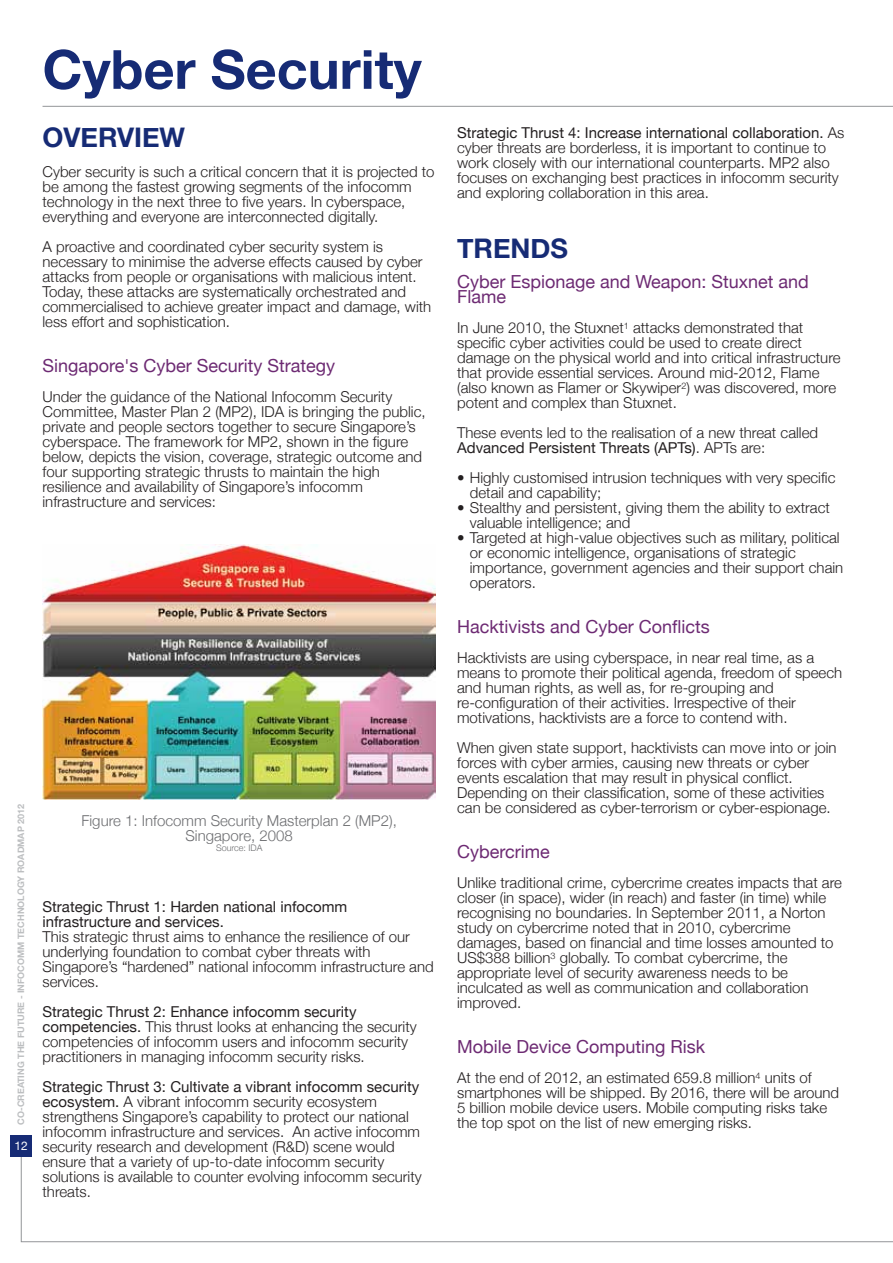
<style>
.page{position:relative;width:893px;height:1263px;background:#fff}
.page>*{position:absolute;margin:0;border:0;box-sizing:border-box;transform-origin:0 0}
.t1{font:700 54px "Helvetica Neue";color:#162b75}
.t2{font:700 27px "Helvetica Neue";color:#162b75}
.t3{font:18px/15px "Helvetica Neue";color:#6d2a73}
.t4{font:300 15px/15px "Helvetica Neue";color:#231f20}
.t5{font:15px/15px "Helvetica Neue";color:#231f20}
.t6{font:300 15px/15px "Helvetica Neue";color:#6d6e71;text-align:center}
.t7{font:12px "Helvetica Neue";color:#fff}
.t8{font:700 9px "Helvetica Neue";color:#bcbec0}
.t9{font:300 9px "Helvetica Neue";color:#6d6e71}
.s1{font-weight:400}
</style>
<div class="page">
<svg style="left:21px;top:1157px;width:872px;height:85px"></svg>
<div style="left:11px;top:1135px;width:21px;height:22px;background:#162b75"></div>
<hr style="left:43px;top:106px;width:850px;height:1px;background:#939598">
<img style="left:43px;top:544px;width:393px;height:256px">
<h1 class="t1" style="left:43px;top:36px;width:381px">Cyber Security</h1>
<h2 class="t2" style="left:43px;top:121px;width:144px">OVERVIEW</h2>
<p class="t4" style="left:43px;top:164px;width:394px">Cyber security is such a critical concern that it is projected to be among the fastest growing segments of the infocomm technology in the next three to five years. In cyberspace, everything and everyone are interconnected digitally.</p>
<p class="t4" style="left:43px;top:239px;width:390px">A proactive and coordinated cyber security system is necessary to minimise the adverse effects caused by cyber attacks from people or organisations with malicious intent.<br>Today, these attacks are systematically orchestrated and commercialised to achieve greater impact and damage, with less effort and sophistication.</p>
<p class="t3" style="left:43px;top:358px;width:294px">Singapore's Cyber Security Strategy</p>
<p class="t4" style="left:43px;top:389px;width:385px">Under the guidance of the National Infocomm Security Committee, Master Plan 2 (MP2), IDA is bringing the public, private and people sectors together to secure Singapore’s cyberspace. The framework for MP2, shown in the figure below, depicts the vision, coverage, strategic outcome and four supporting strategic thrusts to maintain the high resilience and availability of Singapore’s infocomm infrastructure and services:</p>
<p class="t8" style="left:15px;top:1125px;width:322px;rotate:-90deg">CO-CREATING THE FUTURE - INFOCOMM TECHNOLOGY ROADMAP 2012</p>
<p class="t6" style="left:81px;top:812px;width:317px">Figure 1: Infocomm Security Masterplan 2 (MP2),<br>Singapore, 2008</p>
<p class="t9" style="left:216px;top:843px;width:48px">Source: IDA</p>
<p class="t5" style="left:43px;top:899px;width:306px">Strategic Thrust 1: Harden national infocomm infrastructure and services.</p>
<p class="t4" style="left:43px;top:929px;width:393px">This strategic thrust aims to enhance the resilience of our underlying foundation to combat cyber threats with Singapore’s “hardened” national infocomm infrastructure and services.</p>
<p class="t4" style="left:43px;top:1004px;width:376px"><span class="s1">Strategic Thrust 2: Enhance infocomm security competencies.</span> This thrust looks at enhancing the security competencies of infocomm users and infocomm security practitioners in managing infocomm security risks.</p>
<p class="t4" style="left:43px;top:1079px;width:381px"><span class="s1">Strategic Thrust 3: Cultivate a vibrant infocomm security ecosystem.</span> A vibrant infocomm security ecosystem strengthens Singapore’s capability to protect our national infocomm infrastructure and services. An active infocomm security research and development (R&amp;D) scene would ensure that a variety of up-to-date infocomm security solutions is available to counter evolving infocomm security threats.</p>
<p class="t7" style="left:15px;top:1138px;width:15px">12</p>
<p class="t4" style="left:457px;top:125px;width:389px"><span class="s1">Strategic Thrust 4: Increase international collaboration.</span> As cyber threats are borderless, it is important to continue to work closely with our international counterparts. MP2 also focuses on exchanging best practices in infocomm security and exploring collaboration in this area.</p>
<h2 class="t2" style="left:457px;top:232px;width:113px">TRENDS</h2>
<p class="t3" style="left:457px;top:274px;width:353px">Cyber Espionage and Weapon: Stuxnet and<br>Flame</p>
<p class="t4" style="left:457px;top:320px;width:385px">In June 2010, the Stuxnet<sup>1</sup> attacks demonstrated that specific cyber activities could be used to create direct damage on the physical world and into critical infrastructure that provide essential services. Around mid-2012, Flame (also known as Flamer or Skywiper<sup>2</sup>) was discovered, more potent and complex than Stuxnet.</p>
<p class="t4" style="left:457px;top:425px;width:362px">These events led to the realisation of a new threat called<br><span class="s1">Advanced Persistent Threats (APTs)</span>. APTs are:</p>
<p class="t4" style="left:470px;top:470px;width:367px;text-indent:-13px">• Highly customised intrusion techniques with very specific detail and capability;</p>
<p class="t4" style="left:470px;top:500px;width:362px;text-indent:-13px">• Stealthy and persistent, giving them the ability to extract valuable intelligence; and</p>
<p class="t4" style="left:470px;top:530px;width:375px;text-indent:-13px">• Targeted at high-value objectives such as military, political or economic intelligence, organisations of strategic importance, government agencies and their support chain operators.</p>
<p class="t3" style="left:457px;top:619px;width:254px">Hacktivists and Cyber Conflicts</p>
<p class="t4" style="left:457px;top:650px;width:387px">Hacktivists are using cyberspace, in near real time, as a means to promote their political agenda, freedom of speech and human rights, as well as, for re-grouping and re-configuration of their activities. Irrespective of their motivations, hacktivists are a force to contend with.</p>
<p class="t4" style="left:457px;top:740px;width:381px">When given state support, hacktivists can move into or join forces with cyber armies, causing new threats or cyber events escalation that may result in physical conflict.<br>Depending on their classification, some of these activities can be considered as cyber-terrorism or cyber-espionage.</p>
<p class="t3" style="left:457px;top:844px;width:94px">Cybercrime</p>
<p class="t4" style="left:457px;top:875px;width:386px">Unlike traditional crime, cybercrime creates impacts that are closer (in space), wider (in reach) and faster (in time) while recognising no boundaries. In September 2011, a Norton study on cybercrime noted that in 2010, cybercrime damages, based on financial and time losses amounted to US$388 billion<sup>3</sup> globally. To combat cybercrime, the appropriate level of security awareness needs to be inculcated as well as communication and collaboration improved.</p>
<p class="t3" style="left:457px;top:1039px;width:250px">Mobile Device Computing Risk</p>
<p class="t4" style="left:457px;top:1070px;width:384px">At the end of 2012, an estimated 659.8 million<sup>4</sup> units of smartphones will be shipped. By 2016, there will be around 5 billion mobile device users. Mobile computing risks take the top spot on the list of new emerging risks.</p>
</div>
